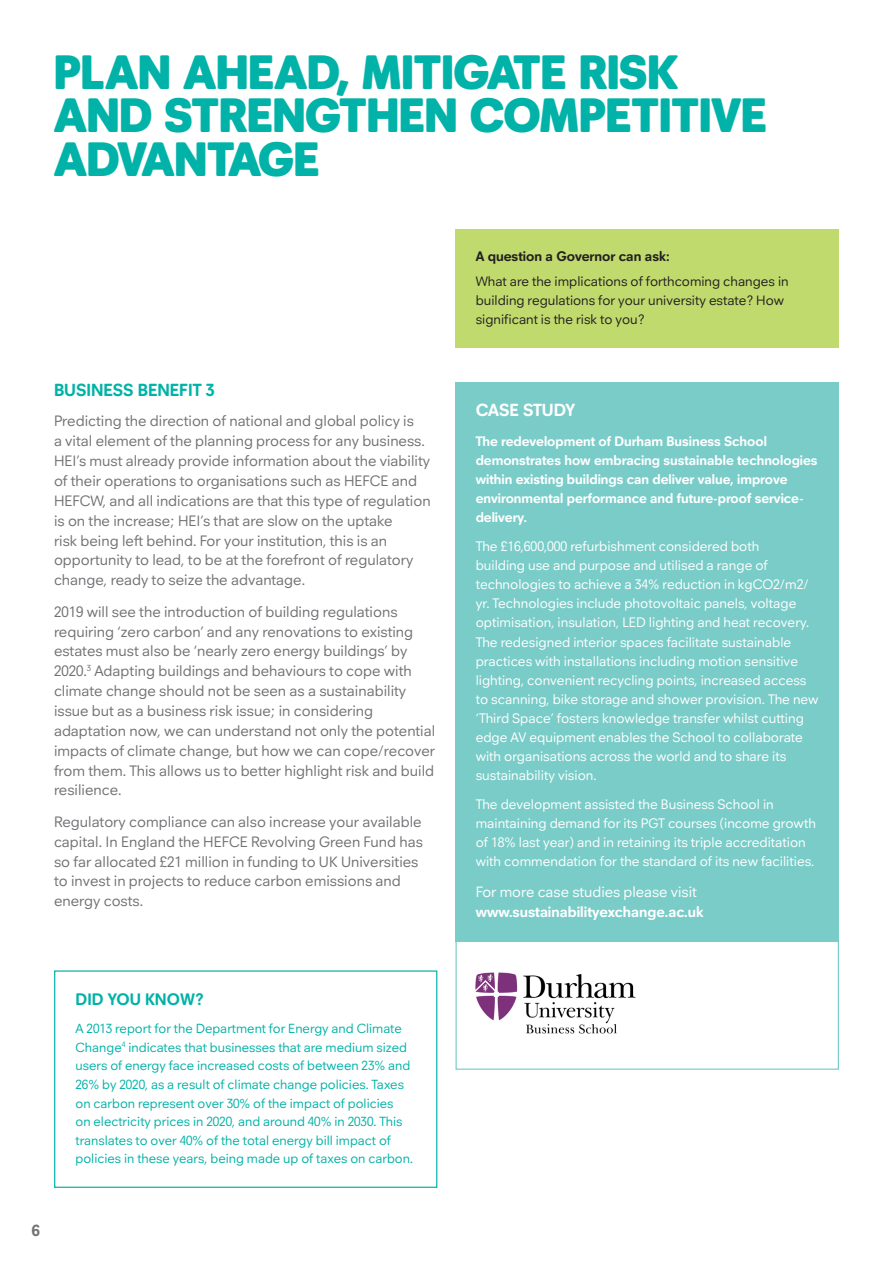
<style>
.page{position:relative;width:893px;height:1263px;background:#fff}
.page>*{position:absolute;margin:0;border:0;box-sizing:border-box;transform-origin:0 0}
.A_Head{font:900 49.5px/43.5px "Neuzeitfor Plymouth";color:#00b2a7}
.B_head{font:700 18px "Neuzeitfor Plymouth";color:#00b2a7}
.B_head-2{font:700 18px "Neuzeitfor Plymouth";color:#fff}
.B_head-3{font:700 17.1px "Neuzeitfor Plymouth";color:#00b2a7}
.Main_text{font:700 16.5px "Neuzeitfor Plymouth";color:#717074}
.t1{font:15.45px/19.8px "Neuzeitfor Plymouth";color:#717074}
.t2{font:700 15.3px/20.2px "Neuzeitfor Plymouth";color:#fff}
.t3{font:700 14.25px "Neuzeitfor Plymouth";color:#231f20}
.t4{font:14.1px/19px "Neuzeitfor Plymouth";color:#fff}
.t5{font:700 14.1px/19px "Neuzeitfor Plymouth";color:#fff}
.t6{font:13.95px/19px "Neuzeitfor Plymouth";color:#231f20}
.t7{font:13.5px/18.6px "Neuzeitfor Plymouth";color:#00b2a7}
.s1{font-size:13.95px}
.s2{font-weight:400}
</style>
<div class="page">
<div style="left:54px;top:970px;width:383px;height:218px;border:1px solid #00b2a7"></div>
<div style="left:455px;top:230px;width:384px;height:118px;background:#c0da6e"></div>
<div style="left:455px;top:937px;width:384px;height:133px;border:1px solid #7accc8"></div>
<div style="left:455px;top:382px;width:384px;height:560px;background:#7accc8"></div>
<img style="left:475px;top:972px;width:161px;height:62px">
<p class="A_Head" style="left:54px;top:49px;width:714px">PLAN AHEAD, MITIGATE RISK<br>AND STRENGTHEN COMPETITIVE<br>ADVANTAGE</p>
<p class="B_head" style="left:54px;top:379px;width:162px">BUSINESS BENEFIT 3</p>
<p class="t1" style="left:54px;top:411px;width:378px">Predicting the direction of national and global policy is<br>a vital element of the planning process for any business.<br>HEI’s must already provide information about the viability of their operations to organisations such as HEFCE and HEFCW, and all indications are that this type of regulation is on the increase; HEI’s that are slow on the uptake<br>risk being left behind. For your institution, this is an opportunity to lead, to be at the forefront of regulatory change, ready to seize the advantage.</p>
<p class="t1" style="left:54px;top:601px;width:383px">2019 will see the introduction of building regulations requiring ‘zero carbon’ and any renovations to existing estates must also be ‘nearly zero energy buildings’ by 2020.<sup>3</sup> Adapting buildings and behaviours to cope with climate change should not be seen as a sustainability issue but as a business risk issue; in considering adaptation now, we can understand not only the potential impacts of climate change, but how we can cope/recover from them. This allows us to better highlight risk and build resilience.</p>
<p class="t1" style="left:54px;top:812px;width:370px">Regulatory compliance can also increase your available capital. In England the HEFCE Revolving Green Fund has so far allocated £21 million in funding to UK Universities to invest in projects to reduce carbon emissions and energy costs.</p>
<p class="Main_text" style="left:32px;top:1220px;width:9px">6</p>
<p class="B_head-3" style="left:76px;top:988px;width:129px">DID YOU KNOW?</p>
<p class="t7" style="left:76px;top:1019px;width:339px">A 2013 report for the Department for Energy and Climate Change<sup>4</sup> indicates that businesses that are medium sized users of energy face increased costs of between 23% and 26% by 2020, as a result of climate change policies. Taxes on carbon represent over 30% of the impact of policies<br>on electricity prices in 2020, and around 40% in 2030. This translates to over 40% of the total energy bill impact of policies in these years, being made up of taxes on carbon.</p>
<p class="t3" style="left:476px;top:247px;width:196px">A question a Governor can ask<span class="s1">:</span></p>
<p class="t6" style="left:476px;top:271px;width:314px">What are the implications of forthcoming changes in building regulations for your university estate? How significant is the risk to you?</p>
<p class="B_head-2" style="left:476px;top:399px;width:101px">CASE STUDY</p>
<p class="t5" style="left:476px;top:431px;width:343px">The redevelopment of Durham Business School demonstrates how embracing sustainable technologies within existing buildings can deliver value, improve environmental performance and future-proof service&shy;delivery.</p>
<p class="t4" style="left:476px;top:537px;width:344px">The £16,600,000 refurbishment considered both<br>building use and purpose and utilised a range of technologies to achieve a 34% reduction in kgCO2/m2/ yr. Technologies include photovoltaic panels, voltage optimisation, insulation, LED lighting and heat recovery.<br>The redesigned interior spaces facilitate sustainable practices with installations including motion sensitive lighting, convenient recycling points, increased access to scanning, bike storage and shower provision. The new ‘Third Space’ fosters knowledge transfer whilst cutting edge AV equipment enables the School to collaborate with organisations across the world and to share its sustainability vision.</p>
<p class="t4" style="left:476px;top:794px;width:342px">The development assisted the Business School in maintaining demand for its PGT courses (income growth of 18% last year) and in retaining its triple accreditation with commendation for the standard of its new facilities.</p>
<p class="t2" style="left:476px;top:881px;width:229px"><span class="s2">For more case studies please visit </span>www.sustainabilityexchange.ac.uk</p>
</div>
